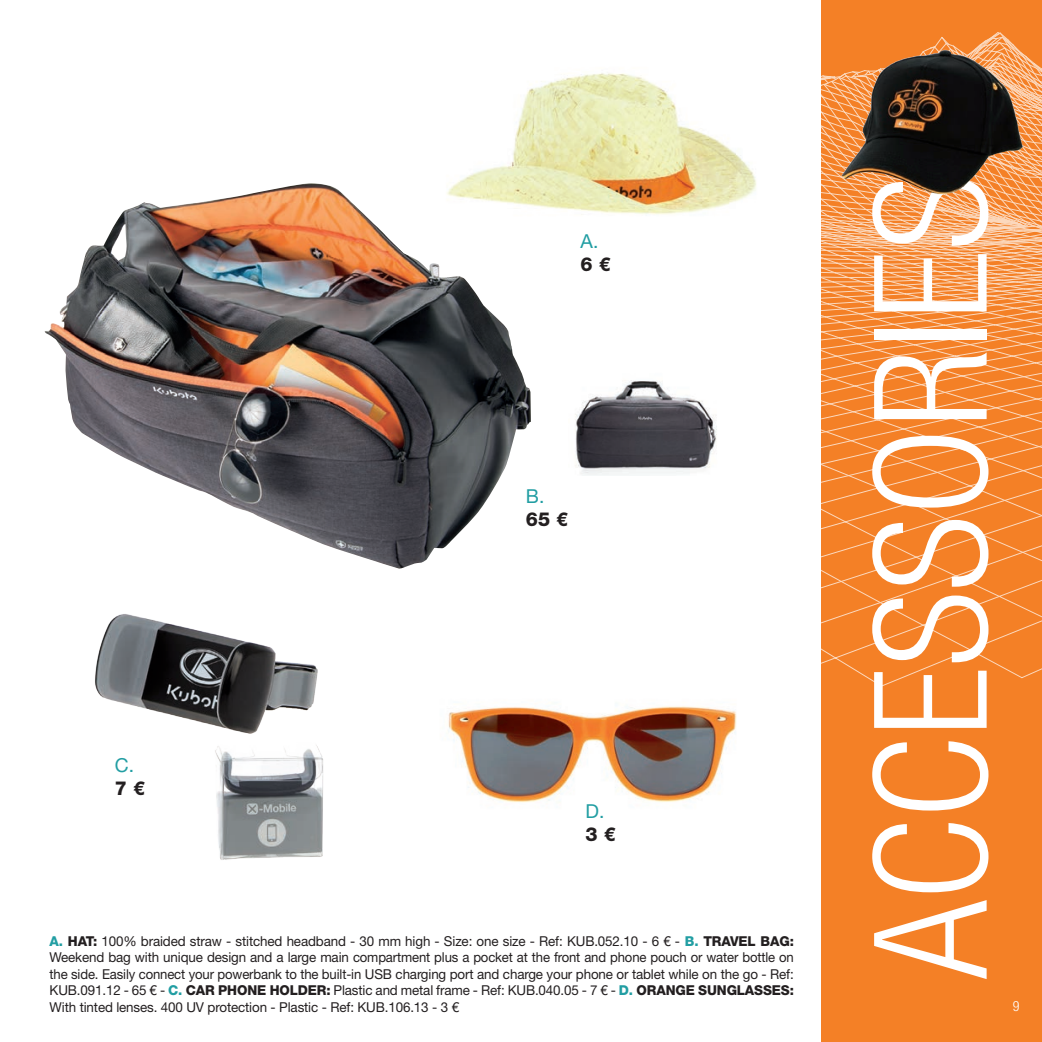
<style>
.page{position:relative;width:1042px;height:1042px;background:#fff}
.page>*{position:absolute;margin:0;border:0;box-sizing:border-box;transform-origin:0 0}
.t1{font:300 condensed 157.5px "Helvetica Neue LT";color:#fff}
.t2{font:800 19.25px "Helvetica Neue LT";color:#231f20}
.t3{font:19.25px "Helvetica Neue LT";color:#229ea3}
.t4{font:300 condensed 14px "Helvetica Neue LT";color:#fff}
.t5{font:13.65px "Helvetica Neue LT";letter-spacing:-.01em;color:#231f20}
.t6{font:13.65px "Helvetica Neue LT";letter-spacing:-.01em;color:#231f20;scale:.96 1}
.s1{font-weight:800;color:#229ea3}
.s2{font-weight:800}
</style>
<div class="page">
<div style="left:821px;top:0;width:221px;height:1042px;background:#f48026"></div>
<svg style="left:821px;top:285px;width:124px;height:8px"></svg>
<svg style="left:821px;top:207px;width:124px;height:78px"></svg>
<svg style="left:945px;top:207px;width:97px;height:174px"></svg>
<img style="left:215px;top:745px;width:108px;height:115px">
<img style="left:457px;top:73px;width:299px;height:142px">
<img style="left:44px;top:183px;width:487px;height:386px">
<img style="left:448px;top:706px;width:289px;height:97px">
<img style="left:95px;top:614px;width:223px;height:120px">
<img style="left:575px;top:380px;width:142px;height:95px">
<img style="left:821px;top:32px;width:221px;height:175px">
<p class="t3" style="left:115px;top:753px;width:21px">C.</p>
<p class="t2" style="left:115px;top:776px;width:32px">7 €</p>
<p class="t3" style="left:580px;top:230px;width:19px">A.</p>
<p class="t2" style="left:580px;top:253px;width:32px">6 €</p>
<p class="t3" style="left:526px;top:485px;width:20px">B.</p>
<p class="t2" style="left:526px;top:508px;width:44px">65 €</p>
<p class="t3" style="left:585px;top:799px;width:20px">D.</p>
<p class="t2" style="left:585px;top:822px;width:32px">3 €</p>
<p class="t5" style="left:50px;top:933px;width:746px"><span class="s1">A.</span> <span class="s2">HAT:</span> 100% braided straw - stitched headband - 30 mm high - Size: one size - Ref: KUB.052.10 - 6 € - <span class="s1">B.</span> <span class="s2">TRAVEL BAG:</span></p>
<p class="t6" style="left:50px;top:966px;width:777px">the side. Easily connect your powerbank to the built-in USB charging port and charge your phone or tablet while on the go - Ref:</p>
<p class="t5" style="left:50px;top:998px;width:411px">With tinted lenses. 400 UV protection - Plastic - Ref: KUB.106.13 - 3 €</p>
<p class="t5" style="left:50px;top:949px;width:746px">Weekend bag with unique design and a large main compartment plus a pocket at the front and phone pouch or water bottle on</p>
<p class="t5" style="left:50px;top:982px;width:746px">KUB.091.12 - 65 € - <span class="s1">C.</span> <span class="s2">CAR PHONE HOLDER:</span> Plastic and metal frame - Ref: KUB.040.05 - 7 € - <span class="s1">D.</span> <span class="s2">ORANGE SUNGLASSES:</span></p>
<p class="t1" style="left:840px;top:979px;width:806px;rotate:-90deg">ACCESSORIES</p>
<p class="t4" style="left:1013px;top:998px;width:8px">9</p>
</div>
